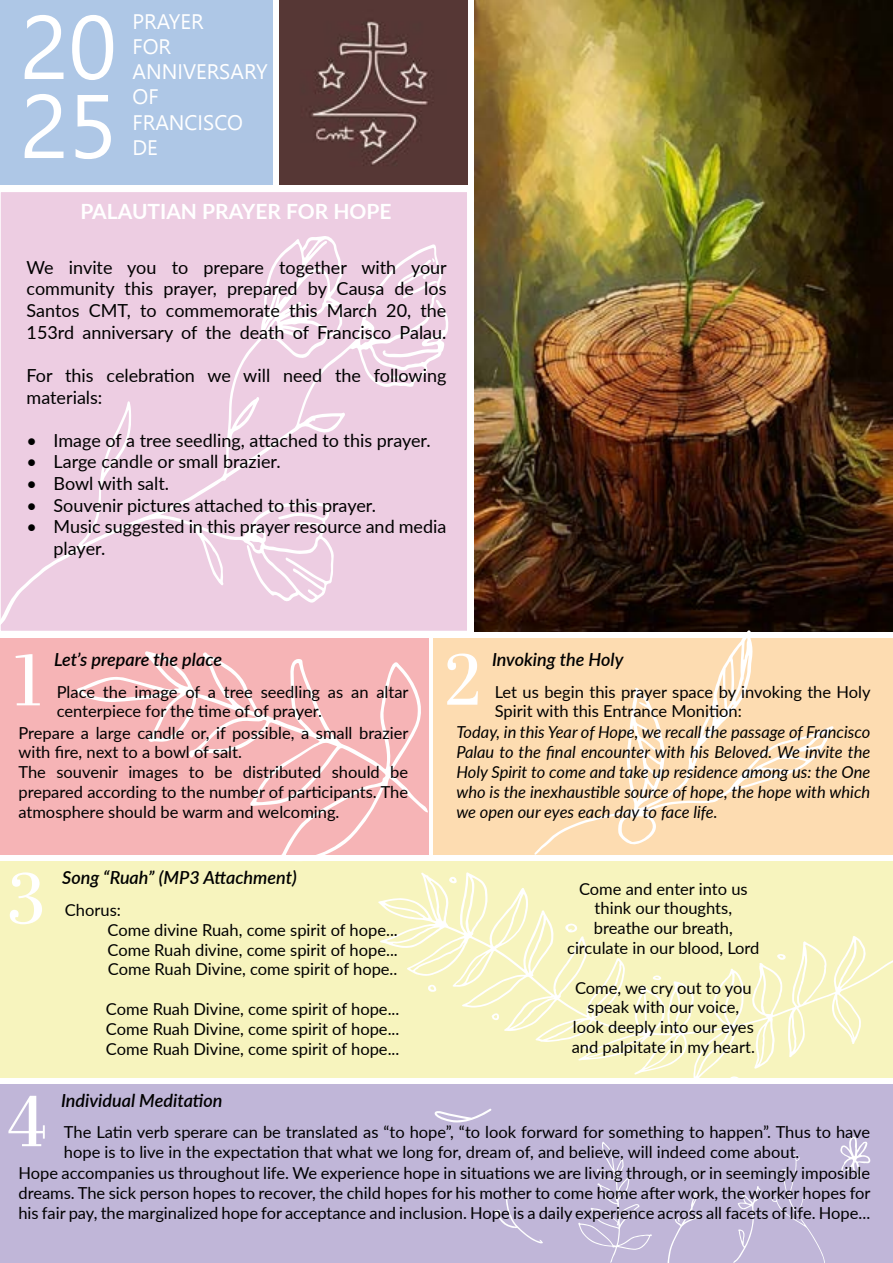
<style>
.page{position:relative;width:893px;height:1263px;background:#fff}
.page>*{position:absolute;margin:0;border:0;box-sizing:border-box;transform-origin:0 0}
.t1{font:72px "Abril Display";color:#fff}
.t2{font:700 21px "Lato";color:#fff}
.t3{font:18px/21.6px "Lato";color:#000}
.t4{font:italic 600 18px "Lato";color:#000}
.t5{font:16.5px/19.8px "Lato";color:#000}
.t6{font:italic 16.5px/19.8px "Lato";color:#000;text-align:justify}
</style>
<div class="page">
<div style="left:0;top:0;width:272px;height:185px;background:#aec7e6"></div>
<img style="left:279px;top:0;width:189px;height:185px">
<img style="left:475px;top:0;width:418px;height:631px">
<div style="left:0;top:191px;width:468px;height:440px;background:#edcde2"></div>
<div style="left:0;top:191px;width:468px;height:441px;border:2px solid #fff"></div>
<div style="left:0;top:638px;width:428px;height:217px;background:#f6b4b6"></div>
<div style="left:434px;top:638px;width:459px;height:217px;background:#fddcb1"></div>
<div style="left:0;top:861px;width:893px;height:217px;background:#f7f4be"></div>
<div style="left:0;top:1084px;width:893px;height:179px;background:#c0b6d8"></div>
<svg style="left:0;top:235px;width:449px;height:390px"></svg>
<svg style="left:398px;top:258px;width:38px;height:28px"></svg>
<svg style="left:316px;top:530px;width:4px;height:4px"></svg>
<svg style="left:390px;top:375px;width:20px;height:4px"></svg>
<svg style="left:76px;top:651px;width:352px;height:204px"></svg>
<svg style="left:533px;top:630px;width:301px;height:225px"></svg>
<svg style="left:378px;top:872px;width:515px;height:206px"></svg>
<svg style="left:565px;top:923px;width:12px;height:9px"></svg>
<svg style="left:428px;top:984px;width:8px;height:8px"></svg>
<svg style="left:729px;top:1076px;width:12px;height:2px"></svg>
<svg style="left:449px;top:876px;width:8px;height:7px"></svg>
<svg style="left:777px;top:954px;width:9px;height:6px"></svg>
<svg style="left:491px;top:1013px;width:8px;height:7px"></svg>
<svg style="left:652px;top:975px;width:9px;height:5px"></svg>
<svg style="left:584px;top:1045px;width:7px;height:4px"></svg>
<svg style="left:771px;top:1154px;width:54px;height:109px"></svg>
<svg style="left:733px;top:1186px;width:28px;height:77px"></svg>
<svg style="left:667px;top:1193px;width:33px;height:70px"></svg>
<svg style="left:578px;top:1142px;width:74px;height:121px"></svg>
<svg style="left:840px;top:1136px;width:31px;height:42px"></svg>
<svg style="left:495px;top:1192px;width:48px;height:51px"></svg>
<svg style="left:434px;top:1108px;width:57px;height:14px"></svg>
<p class="t2" style="left:80px;top:196px;width:313px">PALAUTIAN PRAYER FOR HOPE</p>
<p class="t3" style="left:27px;top:256px;width:422px;text-align:justify">We invite you to prepare together with your community this prayer, prepared by Causa de los Santos CMT, to commemorate this March 20, the 153rd anniversary of the death of Francisco Palau.</p>
<p class="t3" style="left:27px;top:364px;width:421px">For this celebration we will need the following materials:</p>
<p class="t3" style="left:27px;top:429px;width:406px">• Image of a tree seedling, attached to this prayer.</p>
<p class="t3" style="left:27px;top:450px;width:256px">• Large candle or small brazier.</p>
<p class="t3" style="left:27px;top:472px;width:144px">• Bowl with salt.</p>
<p class="t3" style="left:27px;top:493px;width:351px">• Souvenir pictures attached to this prayer.</p>
<p class="t3" style="left:54px;top:515px;width:394px;text-indent:-27px">• Music suggested in this prayer resource and media player.</p>
<h1 class="t1" style="left:14px;top:631px;width:30px">1</h1>
<p class="t4" style="left:54px;top:646px;width:170px">Let’s prepare the place</p>
<p class="t5" style="left:57px;top:681px;width:353px">Place the image of a tree seedling as an altar centerpiece for the time of of prayer.</p>
<h1 class="t1" style="left:445px;top:630px;width:38px">2</h1>
<p class="t4" style="left:492px;top:646px;width:133px">Invoking the Holy</p>
<p class="t5" style="left:495px;top:681px;width:377px">Let us begin this prayer space by invoking the Holy<br>Spirit with this Entrance Monition:</p>
<p class="t5" style="left:18px;top:722px;width:392px">Prepare a large candle or, if possible, a small brazier with fire, next to a bowl of salt.<br>The souvenir images to be distributed should be prepared according to the number of participants. The atmosphere should be warm and welcoming.</p>
<h1 class="t1" style="left:8px;top:849px;width:38px">3</h1>
<p class="t4" style="left:62px;top:864px;width:236px">Song “Ruah” (MP3 Attachment)</p>
<p class="t5" style="left:108px;top:899px;width:292px;text-indent:-43px">Chorus:<br>Come divine Ruah, come spirit of hope...<br>Come Ruah divine, come spirit of hope...<br>Come Ruah Divine, come spirit of hope..</p>
<p class="t5" style="left:106px;top:998px;width:295px;text-align:justify">Come Ruah Divine, come spirit of hope...<br>Come Ruah Divine, come spirit of hope...<br>Come Ruah Divine, come spirit of hope...</p>
<p class="t6" style="left:456px;top:722px;width:415px">Today, in this Year of Hope, we recall the passage of Francisco Palau to the final encounter with his Beloved. We invite the Holy Spirit to come and take up residence among us: the One who is the inexhaustible source of hope, the hope with which we open our eyes each day to face life.</p>
<p class="t5" style="left:567px;top:878px;width:194px;text-align:center">Come and enter into us think our thoughts, breathe our breath, circulate in our blood, Lord</p>
<p class="t5" style="left:572px;top:977px;width:185px;text-align:center">Come, we cry out to you speak with our voice, look deeply into our eyes and palpitate in my heart.</p>
<p class="t4" style="left:61px;top:1087px;width:163px">Individual Meditation</p>
<h1 class="t1" style="left:7px;top:1071px;width:41px">4</h1>
<p class="t5" style="left:64px;top:1122px;width:808px">The Latin verb sperare can be translated as “to hope”, “to look forward for something to happen”. Thus to have</p>
<p class="t5" style="left:64px;top:1142px;width:737px">hope is to live in the expectation that what we long for, dream of, and believe, will indeed come about.</p>
<p class="t5" style="left:18px;top:1163px;width:853px">Hope accompanies us throughout life. We experience hope in situations we are living through, or in seemingly imposible</p>
<p class="t5" style="left:18px;top:1183px;width:854px">dreams. The sick person hopes to recover, the child hopes for his mother to come home after work, the worker hopes for</p>
<p class="t5" style="left:18px;top:1202px;width:853px">his fair pay, the marginalized hope for acceptance and inclusion. Hope is a daily experience across all facets of life. Hope...</p>
</div>
